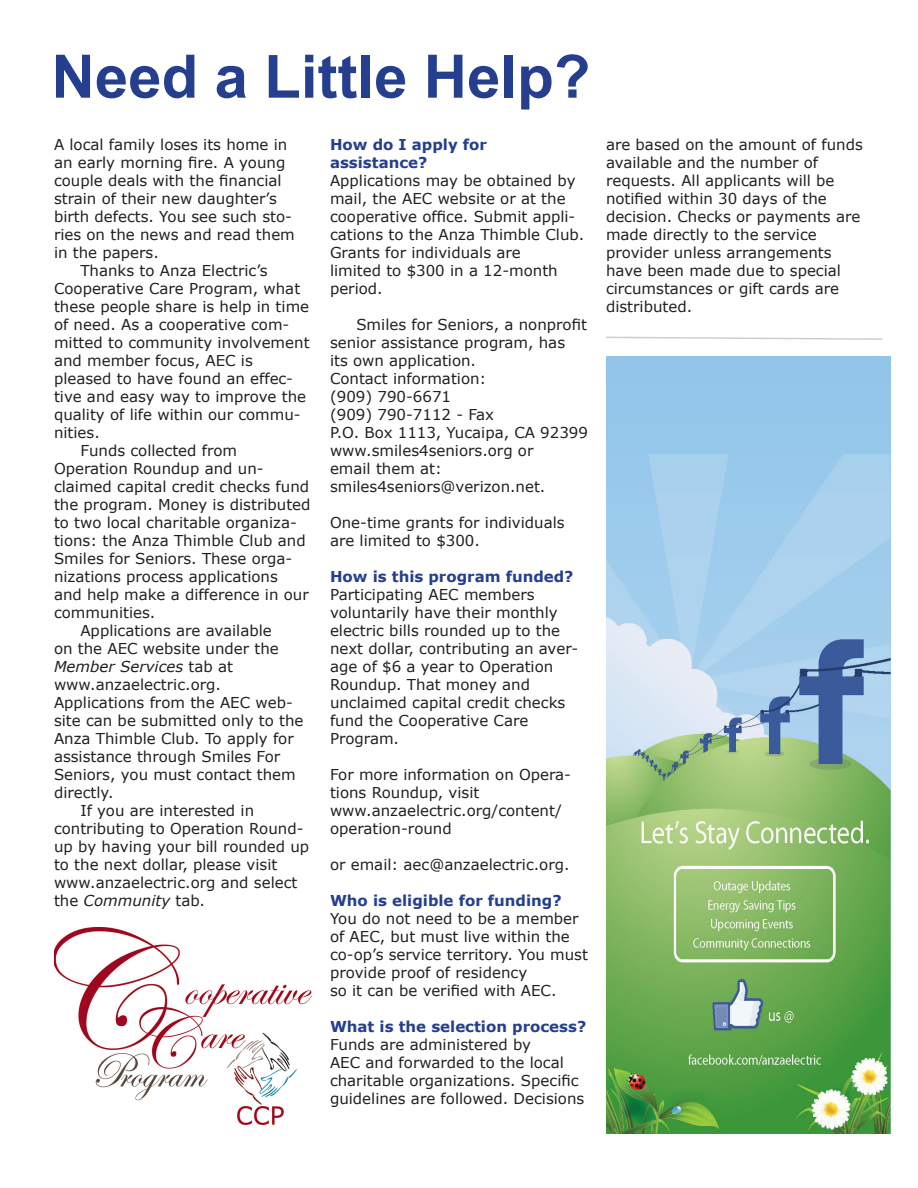
<style>
.page{position:relative;width:918px;height:1188px;background:#fff}
.page>*{position:absolute;margin:0;border:0;box-sizing:border-box;transform-origin:0 0}
.t1{font:700 60px "Arial";color:#253f8e}
.t2{font:15px/18px "Verdana";color:#231f20}
.t3{font:700 15px "Verdana";color:#253f8e}
.s1{font-style:italic}
</style>
<div class="page">
<img style="left:606px;top:356px;width:284px;height:778px">
<img style="left:54px;top:927px;width:258px;height:198px">
<svg style="left:606px;top:336px;width:277px;height:4px"></svg>
<p class="t1" style="left:52px;top:37px;width:540px">Need a Little Help?</p>
<p class="t2" style="left:54px;top:135px;width:235px">A local family loses its home in an early morning fire. A young couple deals with the financial strain of their new daughter’s</p>
<p class="t2" style="left:54px;top:207px;width:242px">birth defects. You see such sto&shy;ries on the news and read them in the papers.</p>
<p class="t2" style="left:80px;top:261px;width:189px">Thanks to Anza Electric’s</p>
<p class="t2" style="left:54px;top:279px;width:257px">Cooperative Care Program, what these people share is help in time of need. As a cooperative com&shy;mitted to community involvement</p>
<p class="t2" style="left:54px;top:351px;width:254px">and member focus, AEC is pleased to have found an effec&shy;tive and easy way to improve the quality of life within our commu&shy;nities.</p>
<p class="t2" style="left:80px;top:441px;width:158px">Funds collected from</p>
<p class="t2" style="left:54px;top:459px;width:258px">Operation Roundup and un&shy;claimed capital credit checks fund the program. Money is distributed to two local charitable organiza&shy;tions: the Anza Thimble Club and<br>Smiles for Seniors. These orga&shy;nizations process applications<br>and help make a difference in our communities.</p>
<p class="t2" style="left:80px;top:621px;width:193px">Applications are available</p>
<p class="t2" style="left:54px;top:639px;width:226px">on the AEC website under the<br><span class="s1">Member Services</span> tab at</p>
<p class="t2" style="left:54px;top:675px;width:168px">www.anzaelectric.org.</p>
<p class="t2" style="left:54px;top:693px;width:251px">Applications from the AEC web&shy;site can be submitted only to the<br>Anza Thimble Club. To apply for assistance through Smiles For<br>Seniors, you must contact them directly.</p>
<p class="t2" style="left:80px;top:801px;width:175px">If you are interested in</p>
<p class="t2" style="left:54px;top:819px;width:257px">contributing to Operation Round&shy;up by having your bill rounded up to the next dollar, please visit</p>
<p class="t2" style="left:54px;top:873px;width:245px">www.anzaelectric.org and select the <span class="s1">Community</span> tab.</p>
<p class="t3" style="left:330px;top:134px;width:159px">How do I apply for</p>
<p class="t3" style="left:330px;top:152px;width:99px">assistance?</p>
<p class="t2" style="left:330px;top:171px;width:256px">Applications may be obtained by mail, the AEC website or at the cooperative office. Submit appli&shy;cations to the Anza Thimble Club.<br>Grants for individuals are</p>
<p class="t2" style="left:330px;top:261px;width:229px">limited to $300 in a 12-month period.</p>
<p class="t2" style="left:330px;top:315px;width:258px;text-indent:26px">Smiles for Seniors, a nonprofit senior assistance program, has<br>its own application.</p>
<p class="t2" style="left:330px;top:369px;width:158px">Contact information:</p>
<p class="t2" style="left:330px;top:387px;width:123px">(909) 790-6671</p>
<p class="t2" style="left:330px;top:405px;width:166px">(909) 790-7112 - Fax</p>
<p class="t2" style="left:330px;top:423px;width:259px">P.O. Box 1113, Yucaipa, CA 92399</p>
<p class="t2" style="left:330px;top:441px;width:205px">www.smiles4seniors.org or</p>
<p class="t2" style="left:330px;top:459px;width:114px">email them at:</p>
<p class="t2" style="left:330px;top:477px;width:217px">smiles4seniors@verizon.net.</p>
<p class="t2" style="left:330px;top:513px;width:236px">One-time grants for individuals are limited to $300.</p>
<p class="t3" style="left:330px;top:566px;width:245px">How is this program funded?</p>
<p class="t2" style="left:330px;top:585px;width:206px">Participating AEC members</p>
<p class="t2" style="left:330px;top:603px;width:250px">voluntarily have their monthly electric bills rounded up to the next dollar, contributing an aver&shy;age of $6 a year to Operation<br>Roundup. That money and</p>
<p class="t2" style="left:330px;top:693px;width:237px">unclaimed capital credit checks fund the Cooperative Care</p>
<p class="t2" style="left:330px;top:729px;width:71px">Program.</p>
<p class="t2" style="left:330px;top:765px;width:243px">For more information on Opera&shy;tions Roundup, visit</p>
<p class="t2" style="left:330px;top:801px;width:233px">www.anzaelectric.org/content/ operation-round</p>
<p class="t2" style="left:330px;top:855px;width:241px">or email: aec@anzaelectric.org.</p>
<p class="t3" style="left:330px;top:890px;width:233px">Who is eligible for funding?</p>
<p class="t2" style="left:330px;top:909px;width:259px">You do not need to be a member of AEC, but must live within the co-op’s service territory. You must provide proof of residency</p>
<p class="t2" style="left:330px;top:981px;width:228px">so it can be verified with AEC.</p>
<p class="t3" style="left:330px;top:1016px;width:258px">What is the selection process?</p>
<p class="t2" style="left:330px;top:1035px;width:256px">Funds are administered by<br>AEC and forwarded to the local charitable organizations. Specific guidelines are followed. Decisions</p>
<p class="t2" style="left:606px;top:135px;width:258px">are based on the amount of funds available and the number of</p>
<p class="t2" style="left:606px;top:171px;width:256px">requests. All applicants will be notified within 30 days of the decision. Checks or payments are made directly to the service</p>
<p class="t2" style="left:606px;top:243px;width:227px">provider unless arrangements</p>
<p class="t2" style="left:606px;top:261px;width:237px">have been made due to special circumstances or gift cards are distributed.</p>
</div>
